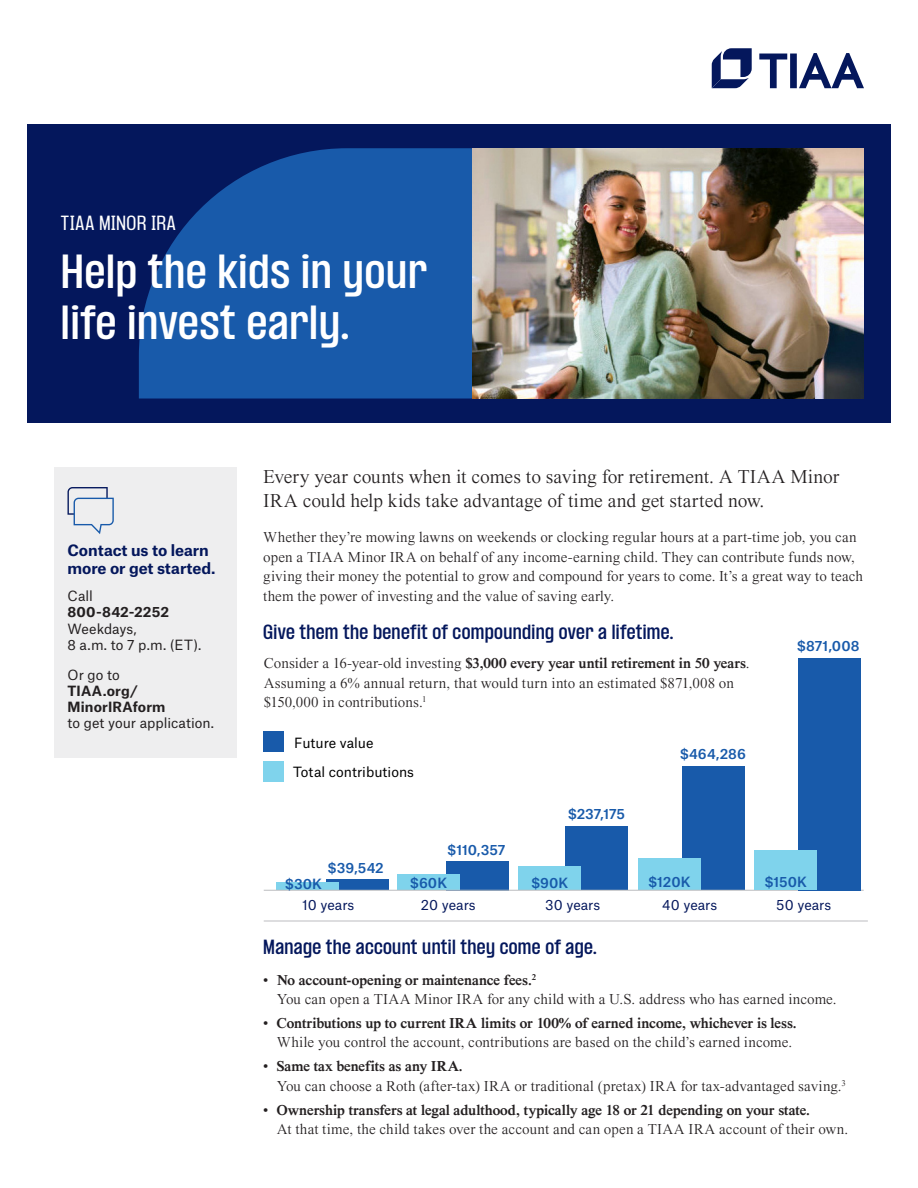
<style>
.page{position:relative;width:918px;height:1188px;background:#fff}
.page>*{position:absolute;margin:0;border:0;box-sizing:border-box;transform-origin:0 0}
.head{font:600 condensed 42px/51px "PP Formula";letter-spacing:.02em;color:#fff}
.body_intro{font:300 19.5px/24px "Times Now";color:#231f20}
.subhead_2{font:600 condensed 18px "PP Formula";letter-spacing:.02em;color:#04175c}
.Eyebrow{font:condensed 18px "PP Formula";letter-spacing:.015em;color:#fff}
.body_copy{font:300 15px/19.5px "Times Now";letter-spacing:.01em;color:#231f20}
.t1{font:700 15px/19.5px "Times Now";color:#231f20}
.sidebar_head{font:700 15px/18px "Atlas Grotesk";letter-spacing:-.005em;color:#04175c}
.sidebar_body{font:13.5px/16.2px "Atlas Grotesk";color:#231f20}
.body_intro-2{font:500 13.5px "Atlas Grotesk";letter-spacing:.005em;color:#185aaa}
.Page_subhead{font:13.5px "Atlas Grotesk";color:#04175c}
.Page_subhead-2{font:13.5px "Atlas Grotesk";color:#000001}
.s1{font-weight:700}
.s2{font-weight:300}
</style>
<div class="page">
<div style="left:27px;top:124px;width:864px;height:298px;background:#04175c"></div>
<svg style="left:139px;top:148px;width:333px;height:251px;background:#1552a1"></svg>
<img style="left:472px;top:148px;width:392px;height:251px">
<div style="left:54px;top:468px;width:182px;height:290px;background:#eeeeef"></div>
<svg style="left:68px;top:487px;width:46px;height:47px"></svg>
<svg style="left:759px;top:53px;width:105px;height:35px"></svg>
<svg style="left:712px;top:48px;width:40px;height:40px"></svg>
<div style="left:263px;top:731px;width:21px;height:21px;background:#185aaa"></div>
<div style="left:263px;top:761px;width:21px;height:21px;background:#7fd3ec"></div>
<div style="left:326px;top:880px;width:62px;height:10px;background:#185aaa"></div>
<div style="left:276px;top:882px;width:62px;height:8px;background:#7fd3ec"></div>
<div style="left:446px;top:861px;width:62px;height:30px;background:#185aaa"></div>
<div style="left:397px;top:874px;width:62px;height:16px;background:#7fd3ec"></div>
<div style="left:566px;top:827px;width:62px;height:63px;background:#185aaa"></div>
<div style="left:518px;top:866px;width:63px;height:24px;background:#7fd3ec"></div>
<div style="left:682px;top:766px;width:63px;height:124px;background:#185aaa"></div>
<div style="left:638px;top:858px;width:62px;height:32px;background:#7fd3ec"></div>
<hr style="left:264px;top:890px;width:600px;height:1px;background:#bcbdc0">
<div style="left:798px;top:658px;width:62px;height:232px;background:#185aaa"></div>
<div style="left:755px;top:850px;width:62px;height:40px;background:#7fd3ec"></div>
<hr style="left:264px;top:921px;width:604px;height:1px;background:#bcbdc0">
<p class="Eyebrow" style="left:61px;top:212px;width:116px">TIAA MINOR IRA</p>
<p class="head" style="left:61px;top:245px;width:368px">Help the kids in your life invest early.</p>
<p class="sidebar_head" style="left:68px;top:540px;width:150px">Contact us to learn more or get started.</p>
<p class="sidebar_body" style="left:68px;top:587px;width:135px">Call<br><span class="s1">800-842-2252<br></span>Weekdays,<br>8 a.m. to 7 p.m. (ET).</p>
<p class="sidebar_body" style="left:68px;top:665px;width:148px">Or go to<br><span class="s1">TIAA.org/<br>MinorIRAform<br></span>to get your application.</p>
<p class="body_intro" style="left:263px;top:464px;width:578px">Every year counts when it comes to saving for retirement. A TIAA Minor<br>IRA could help kids take advantage of time and get started now.</p>
<p class="body_copy" style="left:263px;top:528px;width:601px">Whether they’re mowing lawns on weekends or clocking regular hours at a part-time job, you can open a TIAA Minor IRA on behalf of any income-earning child. They can contribute funds now, giving their money the potential to grow and compound for years to come. It’s a great way to teach them the power of investing and the value of saving early.</p>
<p class="subhead_2" style="left:263px;top:620px;width:412px">Give them the benefit of compounding over a lifetime.</p>
<p class="body_intro-2" style="left:797px;top:635px;width:64px">$871,008</p>
<p class="body_copy" style="left:264px;top:654px;width:487px">Consider a 16-year-old investing <span class="s1">$3,000 every year until retirement in 50 years</span>.<br>Assuming a 6% annual return, that would turn into an estimated $871,008 on $150,000 in contributions.<sup>1</sup></p>
<p class="body_intro-2" style="left:680px;top:743px;width:67px">$464,286</p>
<p class="Page_subhead-2" style="left:294px;top:732px;width:81px">Future value</p>
<p class="Page_subhead-2" style="left:293px;top:761px;width:122px">Total contributions</p>
<p class="body_intro-2" style="left:448px;top:839px;width:59px">$110,357</p>
<p class="body_intro-2" style="left:568px;top:803px;width:59px">$237,175</p>
<p class="body_intro-2" style="left:328px;top:856px;width:57px">$39,542</p>
<p class="body_intro-2" style="left:765px;top:871px;width:44px">$150K</p>
<p class="body_intro-2" style="left:285px;top:873px;width:38px">$30K</p>
<p class="body_intro-2" style="left:410px;top:872px;width:38px">$60K</p>
<p class="body_intro-2" style="left:531px;top:871px;width:38px">$90K</p>
<p class="body_intro-2" style="left:648px;top:871px;width:44px">$120K</p>
<p class="Page_subhead" style="left:302px;top:894px;width:54px">10 years</p>
<p class="Page_subhead" style="left:421px;top:894px;width:56px">20 years</p>
<p class="Page_subhead" style="left:545px;top:894px;width:56px">30 years</p>
<p class="Page_subhead" style="left:662px;top:894px;width:56px">40 years</p>
<p class="Page_subhead" style="left:776px;top:894px;width:56px">50 years</p>
<p class="subhead_2" style="left:263px;top:936px;width:335px">Manage the account until they come of age.</p>
<p class="body_copy" style="left:277px;top:970px;width:561px;text-indent:-14px"><span class="s1">• No account-opening or maintenance fees.</span><sup>2<br></sup>You can open a TIAA Minor IRA for any child with a U.S. address who has earned income.</p>
<p class="body_copy" style="left:263px;top:1013px;width:535px;text-align:right"><span class="s1">• Contributions up to current IRA limits or 100% of earned income, whichever is less.<br></span>While you control the account, contributions are based on the child’s earned income.</p>
<p class="body_copy" style="left:277px;top:1056px;width:571px;text-indent:-14px"><span class="s1">• Same tax benefits as any IRA.<br></span>You can choose a Roth (after-tax) IRA or traditional (pretax) IRA for tax-advantaged saving.<sup>3</sup></p>
<p class="t1" style="left:277px;top:1100px;width:573px;text-indent:-14px">• Ownership transfers at legal adulthood, typically age 18 or 21 depending on your state.<br><span class="s2">At that time, the child takes over the account and can open a TIAA IRA account of their own.</span></p>
</div>
